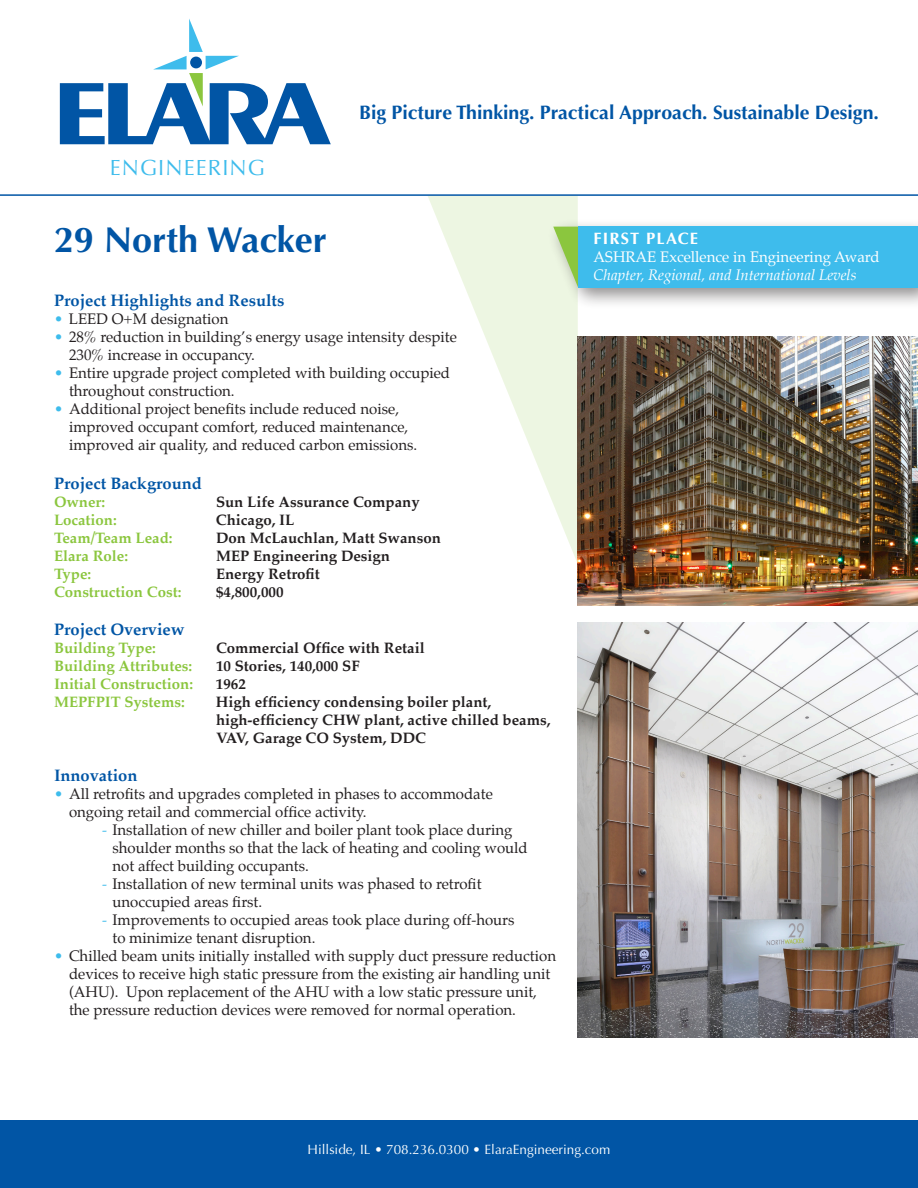
<style>
.page{position:relative;width:918px;height:1188px;background:#fff}
.page>*{position:absolute;margin:0;border:0;box-sizing:border-box;transform-origin:0 0}
.t1{font:700 36px "Optima";color:#0155a5}
.t2{font:22.05px "Optima";letter-spacing:.05em;color:#3ebcec}
.t3{font:700 19.5px "Optima";color:#0155a5}
.t4{font:700 16.5px "Palatino";color:#0155a5}
.t5{font:700 16.5px "Optima";letter-spacing:.07em;color:#fff}
.t6{font:15px/18px "Palatino";color:#231f20}
.t7{font:700 15px/18px "Palatino";color:#231f20}
.t8{font:700 15px "Palatino";color:#8bc63e}
.t9{font:italic 15px "Palatino";color:#fff}
.t10{font:15px "Palatino";color:#fff}
.t11{font:13.5px "Optima";color:#fff}
.s1{color:#3ebcec}
</style>
<div class="page">
<svg style="left:428px;top:196px;width:150px;height:368px"></svg>
<svg style="left:60px;top:19px;width:271px;height:125px"></svg>
<div style="left:0;top:1120px;width:918px;height:68px;background:#0155a5"></div>
<hr style="left:0;top:194px;width:918px;height:2px;background:#0155a5">
<img style="left:578px;top:336px;width:340px;height:270px">
<img style="left:578px;top:623px;width:340px;height:415px">
<div style="left:546px;top:218px;width:372px;height:92px;background:#231f20;opacity:.5"></div>
<svg style="left:553px;top:227px;width:25px;height:61px;background:#b8d98d"></svg>
<div style="left:578px;top:227px;width:340px;height:61px;background:#3ebcec"></div>
<p class="t2" style="left:110px;top:154px;width:157px">ENGINEERING</p>
<p class="t1" style="left:54px;top:219px;width:274px">29 North Wacker</p>
<p class="t3" style="left:359px;top:101px;width:521px">Big Picture Thinking. Practical Approach. Sustainable Design.</p>
<p class="t5" style="left:594px;top:228px;width:106px">FIRST PLACE</p>
<p class="t10" style="left:594px;top:244px;width:288px">ASHRAE Excellence in Engineering Award</p>
<p class="t9" style="left:594px;top:262px;width:265px">Chapter, Regional, and International Levels</p>
<p class="t4" style="left:54px;top:286px;width:232px">Project Highlights and Results</p>
<p class="t6" style="left:54px;top:309px;width:176px"><span class="s1">•</span> LEED O+M designation</p>
<p class="t6" style="left:69px;top:327px;width:389px;text-indent:-15px"><span class="s1">•</span> 28% reduction in building’s energy usage intensity despite<br>230% increase in occupancy.</p>
<p class="t6" style="left:69px;top:363px;width:383px;text-indent:-15px"><span class="s1">•</span> Entire upgrade project completed with building occupied throughout construction.</p>
<p class="t6" style="left:69px;top:399px;width:350px;text-indent:-15px"><span class="s1">•</span> Additional project benefits include reduced noise, improved occupant comfort, reduced maintenance, improved air quality, and reduced carbon emissions.</p>
<p class="t4" style="left:54px;top:469px;width:150px">Project Background</p>
<p class="t8" style="left:54px;top:489px;width:53px">Owner:</p>
<p class="t7" style="left:216px;top:493px;width:205px">Sun Life Assurance Company</p>
<p class="t8" style="left:54px;top:507px;width:64px">Location:</p>
<p class="t7" style="left:216px;top:511px;width:80px">Chicago, IL</p>
<p class="t8" style="left:54px;top:525px;width:120px">Team/Team Lead:</p>
<p class="t7" style="left:216px;top:529px;width:226px">Don McLauchlan, Matt Swanson</p>
<p class="t8" style="left:54px;top:543px;width:76px">Elara Role:</p>
<p class="t7" style="left:216px;top:547px;width:176px">MEP Engineering Design</p>
<p class="t8" style="left:54px;top:561px;width:39px">Type:</p>
<p class="t7" style="left:216px;top:565px;width:105px">Energy Retrofit</p>
<p class="t8" style="left:54px;top:579px;width:129px">Construction Cost:</p>
<p class="t7" style="left:216px;top:583px;width:69px">$4,800,000</p>
<p class="t4" style="left:54px;top:615px;width:132px">Project Overview</p>
<p class="t8" style="left:54px;top:635px;width:103px">Building Type:</p>
<p class="t7" style="left:216px;top:638px;width:210px">Commercial Office with Retail</p>
<p class="t8" style="left:54px;top:653px;width:140px">Building Attributes:</p>
<p class="t7" style="left:216px;top:656px;width:145px">10 Stories, 140,000 SF</p>
<p class="t8" style="left:54px;top:671px;width:141px">Initial Construction:</p>
<p class="t7" style="left:216px;top:674px;width:31px">1962</p>
<p class="t8" style="left:54px;top:689px;width:132px">MEPFPIT Systems:</p>
<p class="t7" style="left:216px;top:692px;width:336px">High efficiency condensing boiler plant, high-efficiency CHW plant, active chilled beams,<br>VAV, Garage CO System, DDC</p>
<p class="t4" style="left:54px;top:761px;width:85px">Innovation</p>
<p class="t6" style="left:69px;top:785px;width:425px;text-indent:-15px"><span class="s1">•</span> All retrofits and upgrades completed in phases to accommodate ongoing retail and commercial office activity.</p>
<p class="t6" style="left:112px;top:821px;width:417px;text-indent:-10px"><span class="s1">-</span> Installation of new chiller and boiler plant took place during shoulder months so that the lack of heating and cooling would not affect building occupants.</p>
<p class="t6" style="left:112px;top:875px;width:371px;text-indent:-10px"><span class="s1">-</span> Installation of new terminal units was phased to retrofit unoccupied areas first.</p>
<p class="t6" style="left:112px;top:911px;width:404px;text-indent:-10px"><span class="s1">-</span> Improvements to occupied areas took place during off-hours to minimize tenant disruption.</p>
<p class="t6" style="left:69px;top:947px;width:489px;text-indent:-15px"><span class="s1">•</span> Chilled beam units initially installed with supply duct pressure reduction devices to receive high static pressure from the existing air handling unit (AHU). Upon replacement of the AHU with a low static pressure unit, the pressure reduction devices were removed for normal operation.</p>
<p class="t11" style="left:308px;top:1142px;width:304px">Hillside, IL • 708.236.0300 • ElaraEngineering.com</p>
</div>
